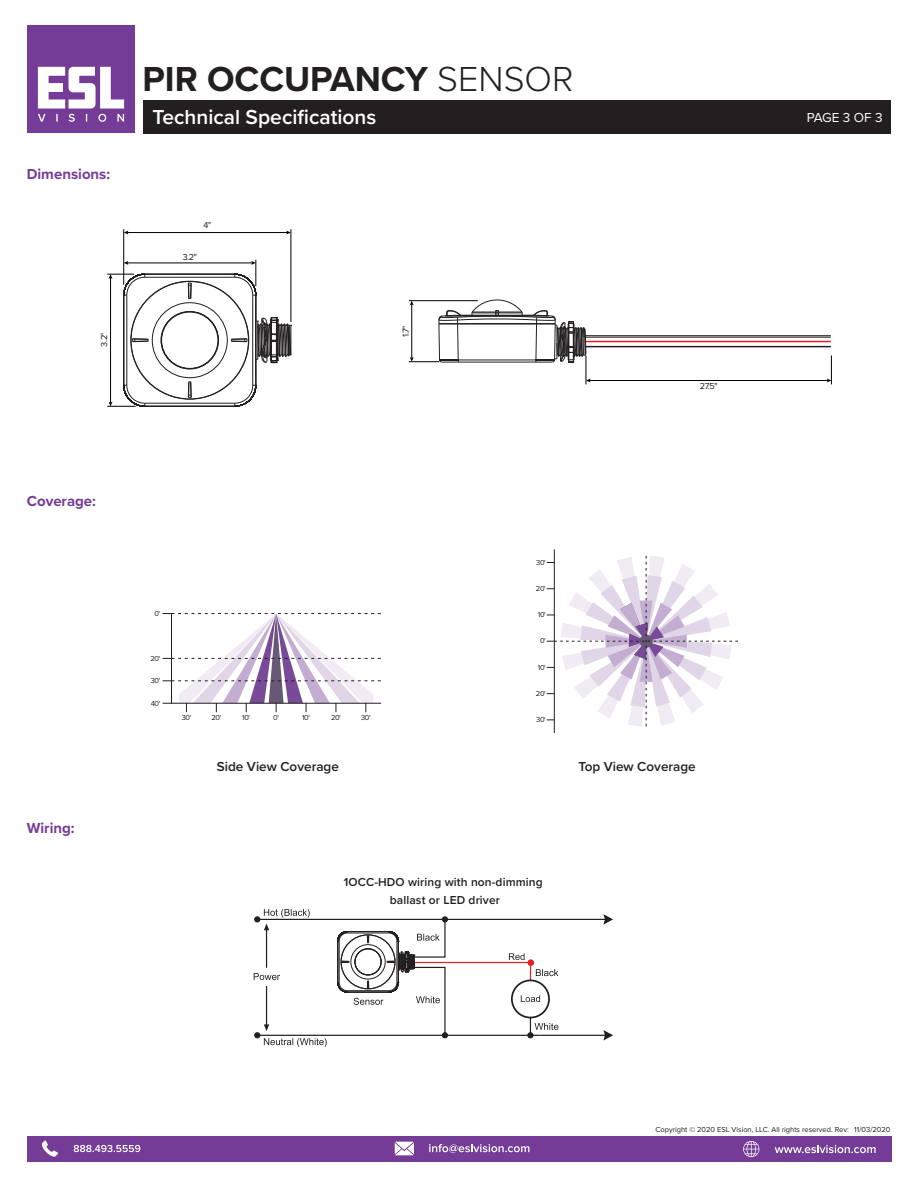
<style>
.page{position:relative;width:918px;height:1188px;background:#fff}
.page>*{position:absolute;margin:0;border:0;box-sizing:border-box;transform-origin:0 0}
.t1{font:700 36px "Proxima Nova";color:#231f20}
.t2{font:600 21px "Proxima Nova";color:#fff}
.t3{font:700 15px "Proxima Nova";color:#753c97}
.t4{font:600 13.5px "Proxima Nova";color:#231f20}
.t5{font:13.5px "Proxima Nova";letter-spacing:-.02em;color:#fff}
.t6{font:600 12px/18px "Proxima Nova";letter-spacing:.01em;color:#231f20;text-align:center}
.t7{font:9px "Proxima Nova";color:#231f20}
.t8{font:7.5px "Proxima Nova";color:#231f20}
.s1{font-weight:300}
</style>
<div class="page">
<hr style="left:586px;top:341px;width:245px;height:1px;background:#ed1d24">
<hr style="left:586px;top:346px;width:245px;height:1px;background:#231f20">
<div style="left:27px;top:26px;width:108px;height:108px;background:#753c97"></div>
<svg style="left:38px;top:67px;width:86px;height:55px"></svg>
<div style="left:143px;top:100px;width:748px;height:34px;background:#231f20"></div>
<div style="left:27px;top:1136px;width:864px;height:25px;background:#753c97"></div>
<svg style="left:42px;top:1140px;width:16px;height:17px"></svg>
<svg style="left:74px;top:1145px;width:66px;height:7px"></svg>
<svg style="left:395px;top:1142px;width:19px;height:13px"></svg>
<svg style="left:429px;top:1144px;width:100px;height:9px"></svg>
<svg style="left:743px;top:1141px;width:16px;height:16px"></svg>
<svg style="left:775px;top:1145px;width:101px;height:8px"></svg>
<hr style="left:123px;top:229px;width:1px;height:56px;background:#000101">
<hr style="left:291px;top:229px;width:1px;height:93px;background:#000101">
<hr style="left:589px;top:380px;width:239px;height:1px;background:#000101">
<svg style="left:827px;top:356px;width:5px;height:28px"></svg>
<hr style="left:110px;top:277px;width:1px;height:126px;background:#000101">
<hr style="left:127px;top:263px;width:126px;height:1px;background:#000101">
<svg style="left:124px;top:261px;width:4px;height:4px"></svg>
<hr style="left:127px;top:232px;width:161px;height:1px;background:#000101">
<svg style="left:286px;top:231px;width:5px;height:3px"></svg>
<hr style="left:445px;top:919px;width:163px;height:1px;background:#231f20">
<hr style="left:414px;top:962px;width:117px;height:1px;background:#ed1d24">
<hr style="left:445px;top:1035px;width:94px;height:1px;background:#231f20">
<svg style="left:509px;top:953px;width:49px;height:49px"></svg>
<svg style="left:527px;top:1018px;width:31px;height:20px"></svg>
<svg style="left:603px;top:914px;width:10px;height:11px"></svg>
<hr style="left:539px;top:1035px;width:71px;height:1px;background:#231f20">
<svg style="left:603px;top:1030px;width:10px;height:11px"></svg>
<svg style="left:254px;top:909px;width:194px;height:138px"></svg>
<div style="left:511px;top:980px;width:39px;height:38px;border:2px solid #231f20;border-radius:50%"></div>
<svg style="left:409px;top:300px;width:182px;height:84px"></svg>
<hr style="left:445px;top:316px;width:104px;height:1px;background:#231f20">
<svg style="left:188px;top:283px;width:4px;height:16px"></svg>
<svg style="left:133px;top:338px;width:16px;height:4px"></svg>
<svg style="left:231px;top:338px;width:16px;height:4px"></svg>
<svg style="left:188px;top:381px;width:4px;height:16px"></svg>
<div style="left:152px;top:303px;width:75px;height:75px;border:1px solid #231f20;border-radius:50%"></div>
<div style="left:161px;top:311px;width:58px;height:58px;border:1px solid #231f20;border-radius:50%"></div>
<hr style="left:145px;top:277px;width:90px;height:1px;background:#231f20">
<hr style="left:252px;top:295px;width:1px;height:90px;background:#231f20">
<hr style="left:145px;top:403px;width:90px;height:1px;background:#231f20">
<hr style="left:127px;top:295px;width:1px;height:90px;background:#231f20">
<hr style="left:255px;top:295px;width:1px;height:90px;background:#231f20">
<hr style="left:124px;top:295px;width:1px;height:90px;background:#231f20">
<svg style="left:107px;top:385px;width:39px;height:22px"></svg>
<hr style="left:123px;top:295px;width:1px;height:90px;background:#231f20">
<svg style="left:107px;top:274px;width:39px;height:22px"></svg>
<hr style="left:145px;top:274px;width:90px;height:1px;background:#231f20">
<svg style="left:234px;top:260px;width:23px;height:36px"></svg>
<hr style="left:256px;top:295px;width:1px;height:90px;background:#231f20">
<svg style="left:234px;top:385px;width:23px;height:22px"></svg>
<hr style="left:145px;top:406px;width:90px;height:1px;background:#231f20">
<svg style="left:256px;top:317px;width:36px;height:47px"></svg>
<hr style="left:554px;top:549px;width:1px;height:184px;background:#231f20">
<svg style="left:547px;top:556px;width:191px;height:171px"></svg>
<svg style="left:163px;top:613px;width:218px;height:99px"></svg>
<h3 class="t3" style="left:27px;top:163px;width:85px">Dimensions:</h3>
<p class="t7" style="left:97px;top:347px;width:16px;rotate:-90deg">3.2"</p>
<h1 class="t1" style="left:142px;top:53px;width:433px">PIR OCCUPANCY <span class="s1">SENSOR</span></h1>
<h2 class="t2" style="left:153px;top:101px;width:225px">Technical Specifications</h2>
<h3 class="t5" style="left:807px;top:108px;width:77px">PAGE 3 OF 3</h3>
<p class="t7" style="left:203px;top:219px;width:9px">4"</p>
<p class="t7" style="left:183px;top:250px;width:16px">3.2"</p>
<p class="t7" style="left:399px;top:337px;width:12px;rotate:-90deg">1.7"</p>
<p class="t7" style="left:700px;top:380px;width:19px">27.5"</p>
<h3 class="t3" style="left:27px;top:490px;width:71px">Coverage:</h3>
<h3 class="t3" style="left:27px;top:816px;width:49px">Wiring:</h3>
<p class="t8" style="left:154px;top:608px;width:7px">0'</p>
<p class="t8" style="left:150px;top:652px;width:11px">20'</p>
<p class="t8" style="left:151px;top:675px;width:11px">30'</p>
<p class="t8" style="left:151px;top:697px;width:11px">40'</p>
<p class="t8" style="left:536px;top:557px;width:11px">30'</p>
<p class="t8" style="left:536px;top:583px;width:11px">20'</p>
<p class="t8" style="left:538px;top:609px;width:9px">10'</p>
<p class="t8" style="left:540px;top:635px;width:7px">0'</p>
<p class="t8" style="left:538px;top:662px;width:9px">10'</p>
<p class="t8" style="left:182px;top:712px;width:11px">30'</p>
<p class="t8" style="left:211px;top:712px;width:11px">20'</p>
<p class="t8" style="left:242px;top:712px;width:9px">10'</p>
<p class="t8" style="left:273px;top:712px;width:7px">0'</p>
<p class="t8" style="left:302px;top:712px;width:9px">10'</p>
<p class="t8" style="left:331px;top:712px;width:11px">20'</p>
<p class="t8" style="left:361px;top:712px;width:11px">30'</p>
<p class="t8" style="left:536px;top:688px;width:11px">20'</p>
<p class="t8" style="left:536px;top:714px;width:11px">30'</p>
<h3 class="t4" style="left:217px;top:757px;width:124px">Side View Coverage</h3>
<h3 class="t4" style="left:578px;top:757px;width:119px">Top View Coverage</h3>
<h3 class="t6" style="left:344px;top:873px;width:200px">1OCC-HDO wiring with non-dimming ballast or LED driver</h3>
<p class="t8" style="left:655px;top:1123px;width:237px">Copyright © 2020 ESL Vision, LLC. All rights reserved. Rev: 11/03/2020</p>
</div>
